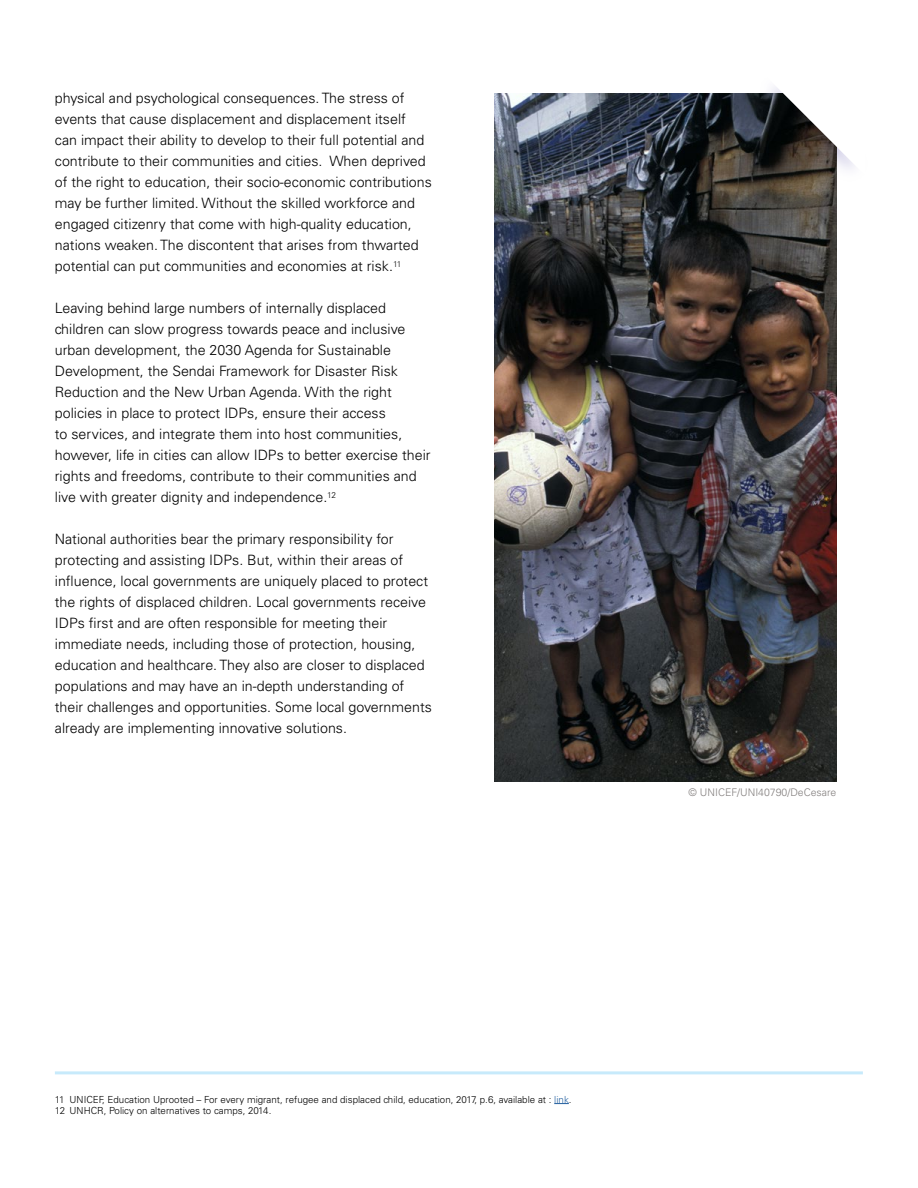
<style>
.page{position:relative;width:918px;height:1188px;background:#fff}
.page>*{position:absolute;margin:0;border:0;box-sizing:border-box;transform-origin:0 0}
.t1{font:300 14.25px/21px "Univers LT Std";color:#000}
.t2{font:300 10.5px "Univers LT Std";color:#837f7e}
.t3{font:300 9.75px/11.7px "Univers LT Std";color:#000}
.s1{color:#215e9e}
</style>
<div class="page">
<hr style="left:55px;top:1071px;width:808px;height:3px;background:#c7eafb">
<svg style="left:554px;top:1103px;width:15px;height:1px"></svg>
<img style="left:494px;top:94px;width:342px;height:687px">
<img style="left:719px;top:93px;width:118px;height:131px">
<img style="left:743px;top:93px;width:94px;height:110px">
<svg style="left:757px;top:87px;width:98px;height:89px"></svg>
<p class="t1" style="left:55px;top:88px;width:379px">physical and psychological consequences. The stress of events that cause displacement and displacement itself<br>can impact their ability to develop to their full potential and contribute to their communities and cities. When deprived of the right to education, their socio-economic contributions may be further limited. Without the skilled workforce and engaged citizenry that come with high-quality education, nations weaken. The discontent that arises from thwarted potential can put communities and economies at risk.<sup>11</sup></p>
<p class="t1" style="left:55px;top:298px;width:377px">Leaving behind large numbers of internally displaced children can slow progress towards peace and inclusive urban development, the 2030 Agenda for Sustainable Development, the Sendai Framework for Disaster Risk Reduction and the New Urban Agenda. With the right policies in place to protect IDPs, ensure their access<br>to services, and integrate them into host communities, however, life in cities can allow IDPs to better exercise their rights and freedoms, contribute to their communities and live with greater dignity and independence.<sup>12</sup></p>
<p class="t1" style="left:55px;top:529px;width:379px">National authorities bear the primary responsibility for protecting and assisting IDPs. But, within their areas of influence, local governments are uniquely placed to protect the rights of displaced children. Local governments receive IDPs first and are often responsible for meeting their immediate needs, including those of protection, housing, education and healthcare. They also are closer to displaced populations and may have an in-depth understanding of their challenges and opportunities. Some local governments already are implementing innovative solutions.</p>
<p class="t2" style="left:689px;top:786px;width:149px">© UNICEF/UNI40790/DeCesare</p>
<p class="t3" style="left:55px;top:1093px;width:518px">11 UNICEF, Education Uprooted – For every migrant, refugee and displaced child, education, 2017, p.6, available at : <span class="s1">link</span>.<br>12 UNHCR, Policy on alternatives to camps, 2014.</p>
</div>
